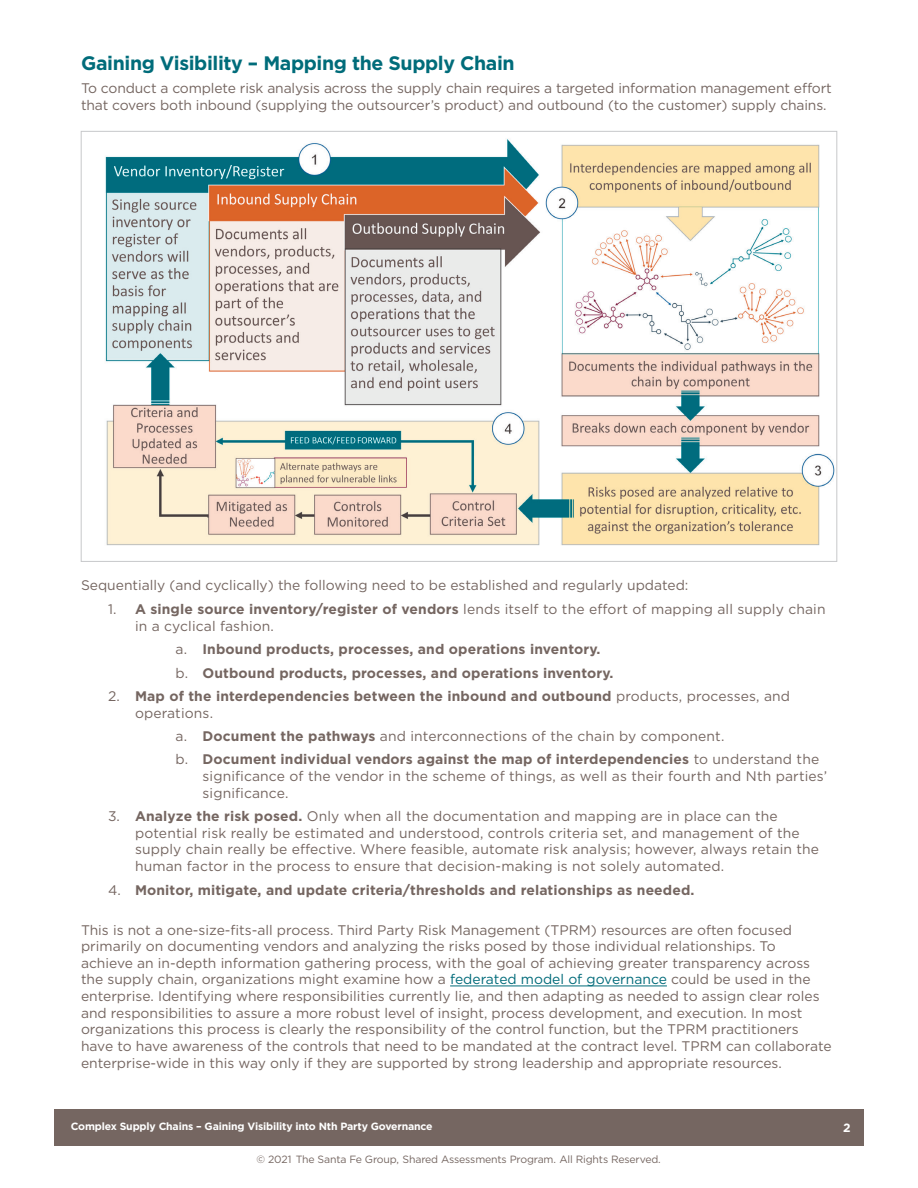
<style>
.page{position:relative;width:918px;height:1188px;background:#fff}
.page>*{position:absolute;margin:0;border:0;box-sizing:border-box;transform-origin:0 0}
.t1{font:700 19.5px "Gotham";letter-spacing:-.02em;color:#006c7a}
.t2{font:13.8px/16.6px "Gotham";color:#756661}
.t3{font:700 13.8px/23.4px "Gotham";letter-spacing:.01em;color:#756661}
.t4{font:700 12px "Gotham";color:#fff}
.t5{font:10.5px "Gotham";letter-spacing:-.015em;color:#756661}
.t6{font:700 10.5px "Gotham";letter-spacing:-.015em;color:#fff}
.s1{font-weight:700}
.s2{font-weight:400}
.s3{color:#006b7a}
</style>
<div class="page">
<div style="left:54px;top:1109px;width:810px;height:37px;background:#756661"></div>
<hr style="left:450px;top:986px;width:217px;height:1px;background:#006b7a">
<img style="left:105px;top:139px;width:730px;height:407px">
<h1 class="t1" style="left:81px;top:50px;width:435px">Gaining Visibility – Mapping the Supply Chain</h1>
<p class="t2" style="left:81px;top:79px;width:752px">To conduct a complete risk analysis across the supply chain requires a targeted information management effort that covers both inbound (supplying the outsourcer’s product) and outbound (to the customer) supply chains.</p>
<p class="t2" style="left:81px;top:577px;width:609px">Sequentially (and cyclically) the following need to be established and regularly updated:</p>
<p class="t2" style="left:135px;top:601px;width:692px;text-indent:-27px">1. <span class="s1">A single source inventory/register of vendors</span> lends itself to the effort of mapping all supply chain in a cyclical fashion.</p>
<p class="t3" style="left:176px;top:638px;width:440px"><span class="s2">a.</span> Inbound products, processes, and operations inventory. <span class="s2">b.</span> Outbound products, processes, and operations inventory.</p>
<p class="t3" style="left:135px;top:688px;width:657px;line-height:16.6px;text-indent:-27px"><span class="s2">2.</span> Map of the interdependencies between the inbound and outbound <span class="s2">products, processes, and operations.</span></p>
<p class="t3" style="left:176px;top:724px;width:645px"><span class="s2">a.</span> Document the pathways <span class="s2">and interconnections of the chain by component.<br>b.</span> Document individual vendors against the map of interdependencies <span class="s2">to understand the</span></p>
<p class="t2" style="left:203px;top:768px;width:626px">significance of the vendor in the scheme of things, as well as their fourth and Nth parties’ significance.</p>
<p class="t2" style="left:135px;top:808px;width:686px;text-indent:-27px">3. <span class="s1">Analyze the risk posed.</span> Only when all the documentation and mapping are in place can the potential risk really be estimated and understood, controls criteria set, and management of the supply chain really be effective. Where feasible, automate risk analysis; however, always retain the human factor in the process to ensure that decision-making is not solely automated.</p>
<p class="t3" style="left:108px;top:878px;width:588px"><span class="s2">4.</span> Monitor, mitigate, and update criteria/thresholds and relationships as needed.</p>
<p class="t2" style="left:81px;top:921px;width:752px">This is not a one-size-fits-all process. Third Party Risk Management (TPRM) resources are often focused primarily on documenting vendors and analyzing the risks posed by those individual relationships. To<br>achieve an in-depth information gathering process, with the goal of achieving greater transparency across the supply chain, organizations might examine how a <span class="s3">federated model of governance</span> could be used in the enterprise. Identifying where responsibilities currently lie, and then adapting as needed to assign clear roles and responsibilities to assure a more robust level of insight, process development, and execution. In most organizations this process is clearly the responsibility of the control function, but the TPRM practitioners have to have awareness of the controls that need to be mandated at the contract level. TPRM can collaborate enterprise-wide in this way only if they are supported by strong leadership and appropriate resources.</p>
<p class="t6" style="left:71px;top:1120px;width:363px">Complex Supply Chains – Gaining Visibility into Nth Party Governance</p>
<p class="t4" style="left:843px;top:1119px;width:9px">2</p>
<p class="t5" style="left:257px;top:1152px;width:406px">© 2021 The Santa Fe Group, Shared Assessments Program. All Rights Reserved.</p>
</div>
